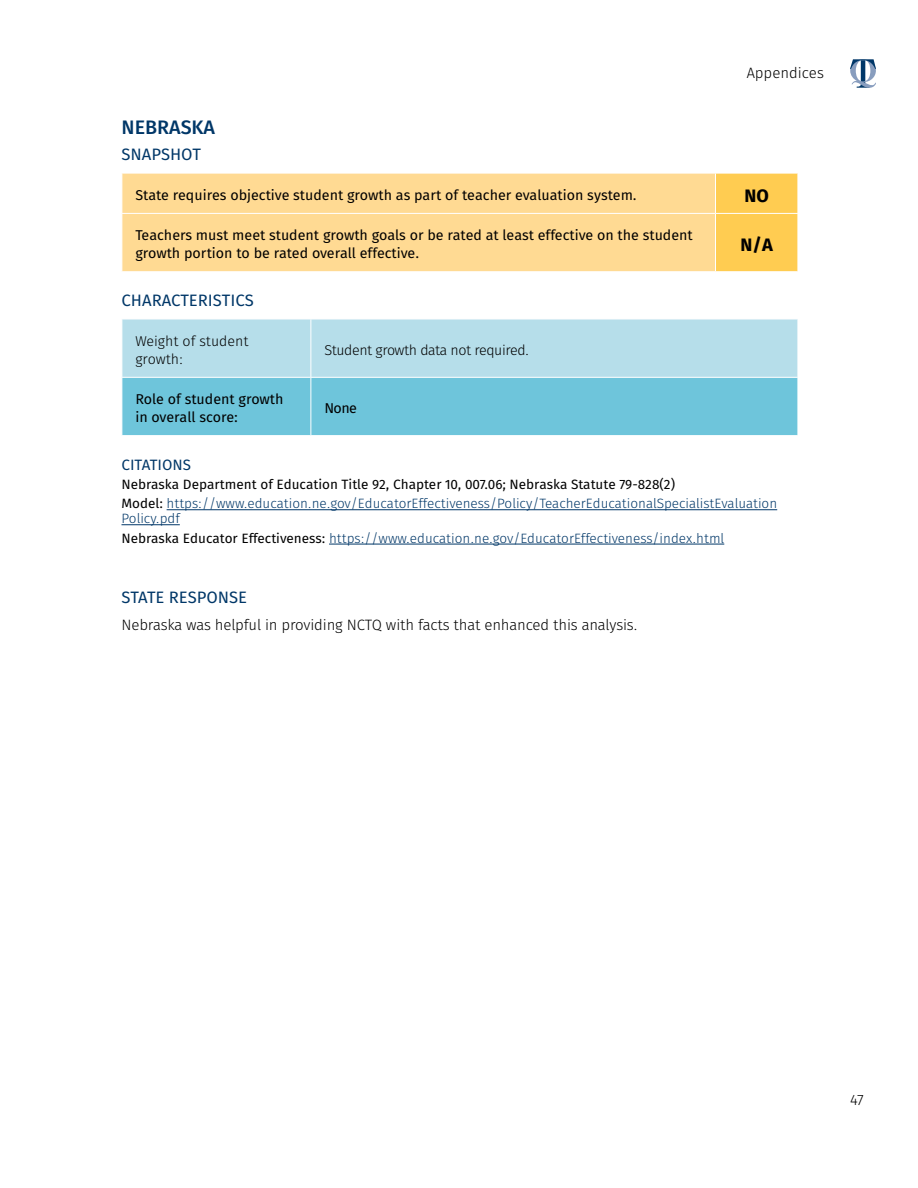
<style>
.page{position:relative;width:918px;height:1188px;background:#fff}
.page>*{position:absolute;margin:0;border:0;box-sizing:border-box;transform-origin:0 0}
.t1{font:19.5px "Fira Sans OT Medium";color:#003768}
.t2{font:700 18px "Fira Sans OT";color:#000}
.t3{font:16.5px "Fira Sans OT";color:#003768}
.t4{font:15px "Fira Sans OT Light";letter-spacing:-.01em;color:#000}
.t5{font:15px "Fira Sans OT";color:#003768}
.t6{font:14.25px/18px "Fira Sans OT";color:#000}
.t7{font:14.25px "Fira Sans OT Light";letter-spacing:-.03em;color:#000}
.t8{font:14.25px/18px "Fira Sans OT Light";color:#000}
.t9{font:13.5px/15px "Fira Sans OT Light";color:#003768}
.t10{font:13.5px "Fira Sans OT";color:#000}
.s1{font-family:"Fira Sans OT";color:#000}
</style>
<div class="page">
<svg style="left:850px;top:59px;width:26px;height:29px"></svg>
<hr style="left:167px;top:509px;width:610px;height:1px;background:#003768">
<hr style="left:122px;top:524px;width:58px;height:1px;background:#003768">
<hr style="left:329px;top:544px;width:395px;height:1px;background:#003768">
<div style="left:123px;top:174px;width:592px;height:97px;background:#ffda93"></div>
<div style="left:716px;top:174px;width:82px;height:97px;background:#ffcc51"></div>
<hr style="left:122px;top:213px;width:594px;height:1px;background:#fff">
<hr style="left:716px;top:213px;width:82px;height:1px;background:#fff">
<svg style="left:123px;top:320px;width:675px;height:115px"></svg>
<hr style="left:310px;top:319px;width:1px;height:58px;background:#fff">
<hr style="left:122px;top:377px;width:189px;height:1px;background:#fff">
<hr style="left:311px;top:377px;width:487px;height:1px;background:#fff">
<hr style="left:310px;top:378px;width:1px;height:57px;background:#fff">
<p class="t4" style="left:747px;top:62px;width:79px">Appendices</p>
<h1 class="t1" style="left:122px;top:113px;width:95px">NEBRASKA</h1>
<p class="t3" style="left:122px;top:143px;width:81px">SNAPSHOT</p>
<p class="t6" style="left:135px;top:187px;width:503px">State requires objective student growth as part of teacher evaluation system.</p>
<p class="t2" style="left:745px;top:183px;width:26px">NO</p>
<p class="t6" style="left:135px;top:227px;width:559px">Teachers must meet student growth goals or be rated at least effective on the student growth portion to be rated overall effective.</p>
<p class="t2" style="left:741px;top:232px;width:34px">N/A</p>
<p class="t3" style="left:122px;top:289px;width:134px">CHARACTERISTICS</p>
<p class="t8" style="left:135px;top:333px;width:115px">Weight of student growth:</p>
<p class="t7" style="left:324px;top:340px;width:206px">Student growth data not required.</p>
<p class="t6" style="left:135px;top:391px;width:150px">Role of student growth in overall score:</p>
<p class="t6" style="left:324px;top:400px;width:34px">None</p>
<p class="t5" style="left:122px;top:454px;width:71px">CITATIONS</p>
<p class="t10" style="left:122px;top:475px;width:555px">Nebraska Department of Education Title 92, Chapter 10, 007.06; Nebraska Statute 79-828(2)</p>
<p class="t9" style="left:122px;top:497px;width:657px"><span class="s1">Model:</span> https://www.education.ne.gov/EducatorEffectiveness/Policy/TeacherEducationalSpecialistEvaluation<br>Policy.pdf</p>
<p class="t9" style="left:122px;top:531px;width:604px"><span class="s1">Nebraska Educator Effectiveness:</span> https://www.education.ne.gov/EducatorEffectiveness/index.html</p>
<p class="t3" style="left:122px;top:585px;width:127px">STATE RESPONSE</p>
<p class="t4" style="left:122px;top:615px;width:518px">Nebraska was helpful in providing NCTQ with facts that enhanced this analysis.</p>
<p class="t4" style="left:850px;top:1089px;width:15px">47</p>
</div>
